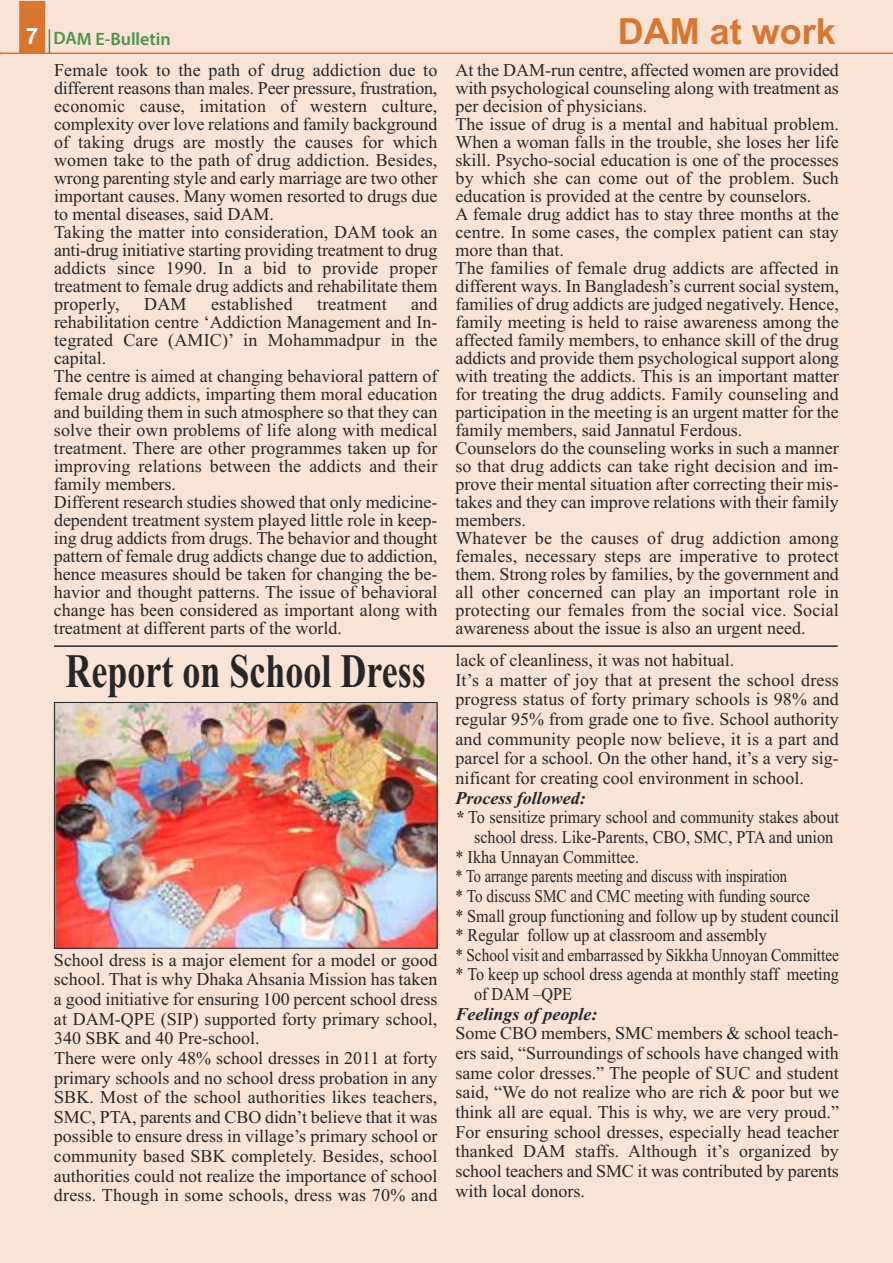
<style>
.page{position:relative;width:893px;height:1263px;background:#f8e3d5}
.page>*{position:absolute;margin:0;border:0;box-sizing:border-box;transform-origin:0 0}
.t1{font:700 48px "Times New Roman";color:#272627;scale:.75 1}
.t2{font:700 36px "Arial";color:#da762e}
.t3{font:18px/18px "Times New Roman";color:#272627}
.t4{font:18px "Times New Roman";color:#272627;scale:.9 1}
.t5{font:18px "Times New Roman";color:#272627;scale:.85 1}
.t6{font:18px "Times New Roman";color:#272627;scale:.8 1}
.t7{font:italic 700 18px "Times New Roman";color:#272627}
.t8{font:600 18px "Myriad Pro";color:#4c944a}
.s1{font-family:"Arial";font-weight:700;font-size:22.5px;color:#fff}
.s2{font-weight:700;font-style:italic}
</style>
<div class="page">
<div style="left:19px;top:1px;width:26px;height:52px;background:#da762e"></div>
<hr style="left:0;top:52px;width:893px;height:2px;background:#da762e">
<svg style="left:49px;top:29px;width:1px;height:24px"></svg>
<hr style="left:54px;top:645px;width:784px;height:2px;background:#272627">
<img style="left:56px;top:704px;width:379px;height:242px">
<div style="left:54px;top:702px;width:383px;height:246px;border:1px solid #272627"></div>
<p class="t8" style="left:26px;top:32px;width:146px"><span class="s1">7</span> DAM E-Bulletin</p>
<h2 class="t2" style="left:618px;top:11px;width:220px">DAM at work</h2>
<p class="t3" style="left:54px;top:61px;width:385px">Female took to the path of drug addiction due to different reasons than males. Peer pressure, frustration, economic cause, imitation of western culture, complexity over love relations and family background of taking drugs are mostly the causes for which women take to the path of drug addiction. Besides, wrong parenting style and early marriage are two other important causes. Many women resorted to drugs due to mental diseases, said DAM.<br>Taking the matter into consideration, DAM took an anti-drug initiative starting providing treatment to drug addicts since 1990. In a bid to provide proper treatment to female drug addicts and rehabilitate them properly,</p>
<p class="t3" style="left:455px;top:61px;width:385px">At the DAM-run centre, affected women are provided with psychological counseling along with treatment as per decision of physicians.<br>The issue of drug is a mental and habitual problem.<br>When a woman falls in the trouble, she loses her life skill. Psycho-social education is one of the processes by which she can come out of the problem. Such education is provided at the centre by counselors.<br>A female drug addict has to stay three months at the centre. In some cases, the complex patient can stay more than that.<br>The families of female drug addicts are affected in different ways. In Bangladesh’s current social system, families of drug addicts are judged negatively. Hence, family meeting is held to raise awareness among the affected family members, to enhance skill of the drug addicts and provide them psychological support along with treating the addicts. This is an important matter for treating the drug addicts. Family counseling and participation in the meeting is an urgent matter for the family members, said Jannatul Ferdous.<br>Counselors do the counseling works in such a manner so that drug addicts can take right decision and im&shy;prove their mental situation after correcting their mis&shy;takes and they can improve relations with their family members.<br>Whatever be the causes of drug addiction among females, necessary steps are imperative to protect them. Strong roles by families, by the government and all other concerned can play an important role in protecting our females from the social vice. Social awareness about the issue is also an urgent need.</p>
<p class="t3" style="left:54px;top:295px;width:385px;text-indent:357px">and rehabilitation centre ‘Addiction Management and In&shy;tegrated Care (AMIC)’ in Mohammadpur in the capital.<br>The centre is aimed at changing behavioral pattern of female drug addicts, imparting them moral education and building them in such atmosphere so that they can solve their own problems of life along with medical treatment. There are other programmes taken up for improving relations between the addicts and their family members.<br>Different research studies showed that only medicine&shy;dependent treatment system played little role in keep&shy;ing drug addicts from drugs. The behavior and thought pattern of female drug addicts change due to addiction, hence measures should be taken for changing the be&shy;havior and thought patterns. The issue of behavioral change has been considered as important along with treatment at different parts of the world.</p>
<p class="t3" style="left:144px;top:295px;width:44px">DAM</p>
<p class="t3" style="left:211px;top:295px;width:83px">established</p>
<p class="t3" style="left:317px;top:295px;width:71px">treatment</p>
<h1 class="t1" style="left:66px;top:642px;width:482px">Report on School Dress</h1>
<p class="t3" style="left:54px;top:949px;width:385px;line-height:19.6px">School dress is a major element for a model or good school. That is why Dhaka Ahsania Mission has taken a good initiative for ensuring 100 percent school dress at DAM-QPE (SIP) supported forty primary school, 340 SBK and 40 Pre-school.<br>There were only 48% school dresses in 2011 at forty primary schools and no school dress probation in any SBK. Most of the school authorities likes teachers, SMC, PTA, parents and CBO didn’t believe that it was possible to ensure dress in village’s primary school or community based SBK completely. Besides, school authorities could not realize the importance of school dress. Though in some schools, dress was 70% and</p>
<p class="t3" style="left:455px;top:650px;width:385px;line-height:19.6px">lack of cleanliness, it was not habitual.<br>It’s a matter of joy that at present the school dress progress status of forty primary schools is 98% and regular 95% from grade one to five. School authority and community people now believe, it is a part and parcel for a school. On the other hand, it’s a very sig&shy;nificant for creating cool environment in school.</p>
<p class="t7" style="left:455px;top:787px;width:132px">Process followed:</p>
<p class="t4" style="left:455px;top:806px;width:428px"><span class="s2">*</span> To sensitize primary school and community stakes about</p>
<p class="t4" style="left:474px;top:826px;width:401px">school dress. Like-Parents, CBO, SMC, PTA and union</p>
<p class="t4" style="left:455px;top:846px;width:205px">* Ikha Unnayan Committee.</p>
<p class="t6" style="left:455px;top:865px;width:416px">* To arrange parents meeting and discuss with inspiration</p>
<p class="t5" style="left:455px;top:885px;width:418px">* To discuss SMC and CMC meeting with funding source</p>
<p class="t4" style="left:455px;top:905px;width:428px">* Small group functioning and follow up by student council</p>
<p class="t4" style="left:455px;top:924px;width:347px">* Regular follow up at classroom and assembly</p>
<p class="t5" style="left:455px;top:944px;width:453px">* School visit and embarrassed by Sikkha Unnoyan Committee</p>
<p class="t4" style="left:455px;top:964px;width:428px">* To keep up school dress agenda at monthly staff meeting</p>
<p class="t4" style="left:474px;top:983px;width:111px">of DAM –QPE</p>
<p class="t7" style="left:455px;top:1003px;width:143px">Feelings of people:</p>
<p class="t3" style="left:455px;top:1023px;width:385px;line-height:19.6px;text-align:justify">Some CBO members, SMC members &amp; school teach&shy;ers said, “Surroundings of schools have changed with same color dresses.” The people of SUC and student said, “We do not realize who are rich &amp; poor but we think all are equal. This is why, we are very proud.” For ensuring school dresses, especially head teacher thanked DAM staffs. Although it’s organized by school teachers and SMC it was contributed by parents with local donors.</p>
</div>
